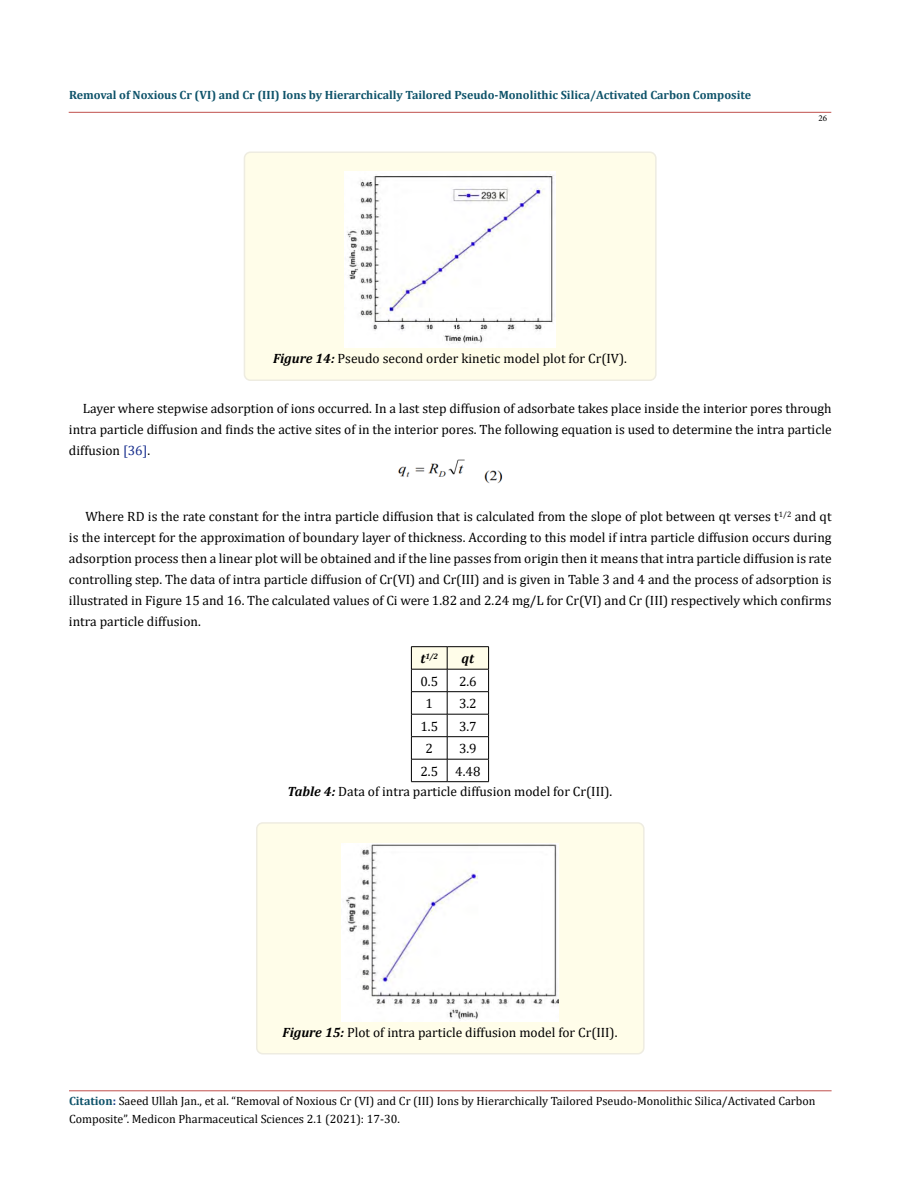
<style>
.page{position:relative;width:900px;height:1188px;background:#fff}
.page>*{position:absolute;margin:0;border:0;box-sizing:border-box;transform-origin:0 0}
.t1{font:13.5px/21px "Cambria";color:#000;text-align:justify}
.t2{font:italic 700 13.5px "Cambria";color:#000}
.t3{font:12px/18px "Cambria";color:#000}
.t4{font:700 12px "Cambria";color:#0e536a}
.t5{font:9px "Minion Pro";color:#000}
.t6{font:italic 700 7.8px "Cambria";color:#000}
.s1{font-weight:700;font-style:italic}
.s2{color:#152c8c}
.s3{font-size:13.5px}
.s4{font-weight:700;color:#0e536a}
.s5{font-weight:700;color:#173e88}
</style>
<div class="page">
<hr style="left:69px;top:1091px;width:763px;height:1px;background:#c0504d">
<hr style="left:69px;top:112px;width:762px;height:1px;background:#c0504d">
<div style="left:244px;top:152px;width:412px;height:228px;background:#fffde9;border-radius:6px"></div>
<div style="left:244px;top:152px;width:413px;height:229px;border:2px solid #eeece1;border-radius:6px"></div>
<img style="left:345px;top:171px;width:210px;height:176px">
<img style="left:398px;top:459px;width:105px;height:25px">
<hr style="left:411px;top:646px;width:36px;height:1px;background:#000">
<hr style="left:447px;top:646px;width:42px;height:1px;background:#000">
<svg style="left:411px;top:647px;width:78px;height:134px"></svg>
<hr style="left:411px;top:781px;width:36px;height:1px;background:#000">
<hr style="left:447px;top:781px;width:42px;height:1px;background:#000">
<div style="left:257px;top:823px;width:387px;height:231px;background:#fffde9;border-radius:6px"></div>
<div style="left:256px;top:822px;width:389px;height:232px;border:2px solid #eeece1;border-radius:6px"></div>
<img style="left:341px;top:844px;width:218px;height:177px">
<p class="t4" style="left:69px;top:86px;width:684px">Removal of Noxious Cr (VI) and Cr (III) Ions by Hierarchically Tailored Pseudo-Monolithic Silica/Activated Carbon Composite</p>
<p class="t5" style="left:818px;top:112px;width:10px">26</p>
<p class="t1" style="left:273px;top:348px;width:355px"><span class="s1">Figure 14:</span> Pseudo second order kinetic model plot for Cr(IV).</p>
<p class="t1" style="left:69px;top:398px;width:764px;text-indent:14px">Layer where stepwise adsorption of ions occurred. In a last step diffusion of adsorbate takes place inside the interior pores through intra particle diffusion and finds the active sites of in the interior pores. The following equation is used to determine the intra particle diffusion <span class="s2">[36]</span>.</p>
<p class="t1" style="left:69px;top:506px;width:764px;text-indent:17px">Where RD is the rate constant for the intra particle diffusion that is calculated from the slope of plot between qt verses t<sup>1/2</sup> and qt is the intercept for the approximation of boundary layer of thickness. According to this model if intra particle diffusion occurs during adsorption process then a linear plot will be obtained and if the line passes from origin then it means that intra particle diffusion is rate controlling step. The data of intra particle diffusion of Cr(VI) and Cr(III) and is given in Table 3 and 4 and the process of adsorption is illustrated in Figure 15 and 16. The calculated values of Ci were 1.82 and 2.24 mg/L for Cr(VI) and Cr (III) respectively which confirms intra particle diffusion.</p>
<p class="t6" style="left:420px;top:651px;width:19px"><span class="s3">t</span>1/2</p>
<p class="t2" style="left:462px;top:649px;width:14px">qt</p>
<p class="t1" style="left:420px;top:671px;width:19px">0.5</p>
<p class="t1" style="left:459px;top:671px;width:19px">2.6</p>
<p class="t1" style="left:426px;top:693px;width:9px">1</p>
<p class="t1" style="left:459px;top:693px;width:19px">3.2</p>
<p class="t1" style="left:420px;top:716px;width:19px">1.5</p>
<p class="t1" style="left:459px;top:716px;width:19px">3.7</p>
<p class="t1" style="left:426px;top:738px;width:9px">2</p>
<p class="t1" style="left:459px;top:738px;width:19px">3.9</p>
<p class="t1" style="left:420px;top:761px;width:19px">2.5</p>
<p class="t1" style="left:288px;top:761px;width:326px;line-height:20.4px;text-indent:168px">4.48<br><span class="s1">Table 4:</span> Data of intra particle diffusion model for Cr(III).</p>
<p class="t1" style="left:282px;top:1022px;width:337px"><span class="s1">Figure 15:</span> Plot of intra particle diffusion model for Cr(III).</p>
<p class="t3" style="left:69px;top:1092px;width:748px"><span class="s4">Citation</span><span class="s5">:</span> Saeed Ullah Jan., et al. “Removal of Noxious Cr (VI) and Cr (III) Ions by Hierarchically Tailored Pseudo-Monolithic Silica/Activated Carbon<br>Composite”. Medicon Pharmaceutical Sciences 2.1 (2021): 17-30.</p>
</div>
